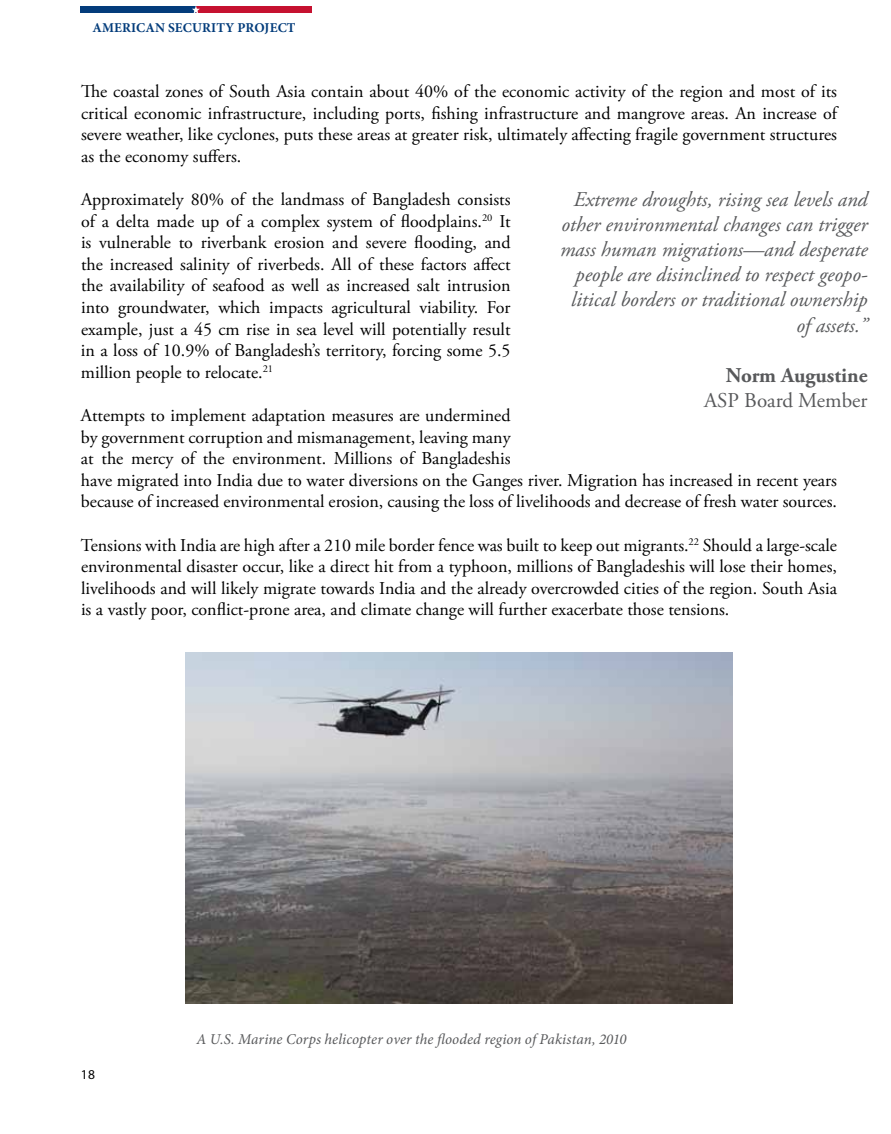
<style>
.page{position:relative;width:891px;height:1134px;background:#fff}
.page>*{position:absolute;margin:0;border:0;box-sizing:border-box;transform-origin:0 0}
.t1{font:italic 21px/25.2px "Adobe Garamond Pro";color:#58595b;text-align:right}
.t2{font:21px "Adobe Garamond Pro";color:#58595b}
.t3{font:700 21px "Adobe Garamond Pro";color:#58595b}
.t4{font:18px/21.6px "Adobe Garamond Pro";color:#000;text-align:justify}
.t5{font:italic 15px "Minion Pro";letter-spacing:.005em;color:#58595b}
.t6{font:700 13.5px "Minion Pro";letter-spacing:.01em;color:#033c7b}
.t7{font:13.5px "Myriad Pro";color:#000}
</style>
<div class="page">
<div style="left:81px;top:6px;width:115px;height:7px;background:#033c7b"></div>
<div style="left:196px;top:6px;width:115px;height:7px;background:#c61130"></div>
<svg style="left:192px;top:6px;width:8px;height:7px"></svg>
<img style="left:186px;top:653px;width:546px;height:351px">
<p class="t6" style="left:92px;top:18px;width:205px">AMERICAN SECURITY PROJECT</p>
<p class="t4" style="left:81px;top:81px;width:758px">The coastal zones of South Asia contain about 40% of the economic activity of the region and most of its critical economic infrastructure, including ports, fishing infrastructure and mangrove areas. An increase of severe weather, like cyclones, puts these areas at greater risk, ultimately affecting fragile government structures as the economy suffers.</p>
<p class="t4" style="left:81px;top:189px;width:431px">Approximately 80% of the landmass of Bangladesh consists of a delta made up of a complex system of floodplains.<sup>20</sup> It is vulnerable to riverbank erosion and severe flooding, and the increased salinity of riverbeds. All of these factors affect the availability of seafood as well as increased salt intrusion into groundwater, which impacts agricultural viability. For example, just a 45 cm rise in sea level will potentially result in a loss of 10.9% of Bangladesh’s territory, forcing some 5.5 million people to relocate.<sup>21</sup></p>
<p class="t4" style="left:81px;top:405px;width:758px;text-align:left">Attempts to implement adaptation measures are undermined<br>by government corruption and mismanagement, leaving many<br>at the mercy of the environment. Millions of Bangladeshis<br>have migrated into India due to water diversions on the Ganges river. Migration has increased in recent years because of increased environmental erosion, causing the loss of livelihoods and decrease of fresh water sources.</p>
<p class="t4" style="left:81px;top:535px;width:758px">Tensions with India are high after a 210 mile border fence was built to keep out migrants.<sup>22</sup> Should a large-scale environmental disaster occur, like a direct hit from a typhoon, millions of Bangladeshis will lose their homes, livelihoods and will likely migrate towards India and the already overcrowded cities of the region. South Asia is a vastly poor, conflict-prone area, and climate change will further exacerbate those tensions.</p>
<p class="t1" style="left:560px;top:187px;width:309px">Extreme droughts, rising sea levels and other environmental changes can trigger mass human migrations—and desperate people are disinclined to respect geopo&shy;litical borders or traditional ownership of assets.”</p>
<p class="t3" style="left:726px;top:363px;width:143px">Norm Augustine</p>
<p class="t2" style="left:704px;top:388px;width:165px">ASP Board Member</p>
<p class="t7" style="left:81px;top:1066px;width:16px">18</p>
<p class="t5" style="left:196px;top:1029px;width:432px">A U.S. Marine Corps helicopter over the flooded region of Pakistan, 2010</p>
</div>
